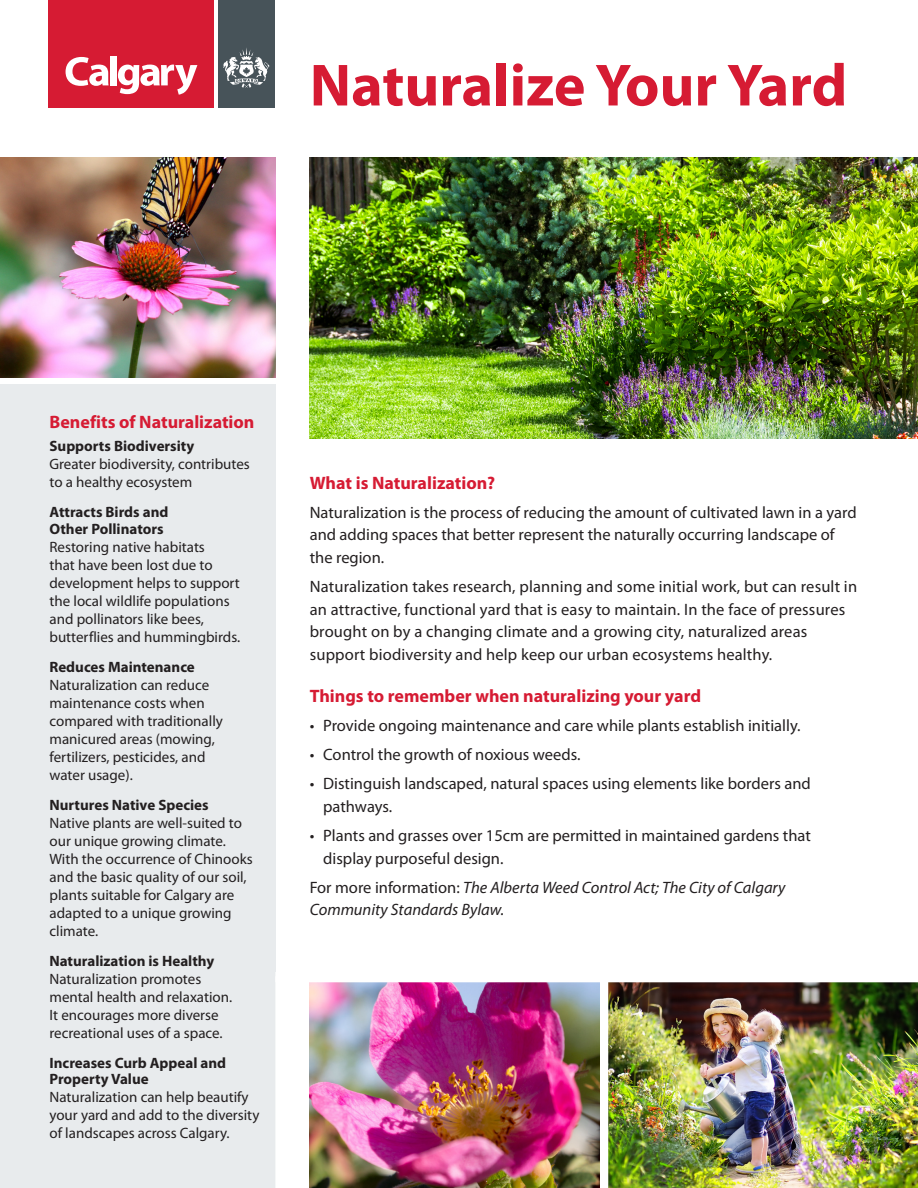
<style>
.page{position:relative;width:918px;height:1188px;background:#fff}
.page>*{position:absolute;margin:0;border:0;box-sizing:border-box;transform-origin:0 0}
.Subhead{font:700 60px "Myriad Pro";color:#d61b33}
.SUB_SUB_HEADE{font:700 18px "Myriad Pro";color:#d61b33}
.New_body{font:16.5px/22.5px "Myriad Pro";color:#231f20}
.New_body-2{font:italic 16.5px/22.5px "Myriad Pro";color:#231f20}
.SIDEBAR_TEXT{font:15px/18px "Myriad Pro";color:#231f20}
.BLK_SUBHEAD{font:700 15px/16.5px "Myriad Pro";color:#231f20}
.s1{font-style:normal}
</style>
<div class="page">
<div style="left:0;top:324px;width:275px;height:864px;background:#e8ebed"></div>
<img style="left:0;top:158px;width:275px;height:220px">
<img style="left:310px;top:158px;width:608px;height:280px">
<div style="left:49px;top:0;width:165px;height:107px;background:#d61b33"></div>
<div style="left:218px;top:0;width:56px;height:107px;background:#475359"></div>
<svg style="left:66px;top:57px;width:43px;height:29px"></svg>
<div style="left:110px;top:56px;width:7px;height:29px;background:#fff"></div>
<svg style="left:118px;top:65px;width:79px;height:30px"></svg>
<svg style="left:223px;top:48px;width:46px;height:40px"></svg>
<img style="left:608px;top:982px;width:310px;height:206px">
<img style="left:310px;top:982px;width:289px;height:206px">
<div style="left:0;top:378px;width:284px;height:6px;background:#fff"></div>
<p class="Subhead" style="left:310px;top:46px;width:539px">Naturalize Your Yard</p>
<p class="SUB_SUB_HEADE" style="left:50px;top:410px;width:207px">Benefits of Naturalization</p>
<p class="BLK_SUBHEAD" style="left:50px;top:438px;width:146px">Supports Biodiversity</p>
<p class="SIDEBAR_TEXT" style="left:50px;top:455px;width:202px">Greater biodiversity, contributes to a healthy ecosystem</p>
<p class="BLK_SUBHEAD" style="left:50px;top:504px;width:120px">Attracts Birds and<br>Other Pollinators</p>
<p class="SIDEBAR_TEXT" style="left:50px;top:538px;width:192px">Restoring native habitats<br>that have been lost due to development helps to support the local wildlife populations and pollinators like bees, butterflies and hummingbirds.</p>
<p class="BLK_SUBHEAD" style="left:50px;top:658px;width:147px">Reduces Maintenance</p>
<p class="SIDEBAR_TEXT" style="left:50px;top:676px;width:175px">Naturalization can reduce maintenance costs when compared with traditionally manicured areas (mowing, fertilizers, pesticides, and water usage).</p>
<p class="BLK_SUBHEAD" style="left:50px;top:796px;width:161px">Nurtures Native Species</p>
<p class="SIDEBAR_TEXT" style="left:50px;top:814px;width:205px">Native plants are well-suited to our unique growing climate.<br>With the occurrence of Chinooks and the basic quality of our soil, plants suitable for Calgary are adapted to a unique growing climate.</p>
<p class="BLK_SUBHEAD" style="left:50px;top:952px;width:166px">Naturalization is Healthy</p>
<p class="SIDEBAR_TEXT" style="left:50px;top:970px;width:184px">Naturalization promotes mental health and relaxation.<br>It encourages more diverse recreational uses of a space.</p>
<p class="BLK_SUBHEAD" style="left:50px;top:1054px;width:178px">Increases Curb Appeal and<br>Property Value</p>
<p class="SIDEBAR_TEXT" style="left:50px;top:1088px;width:211px">Naturalization can help beautify your yard and add to the diversity of landscapes across Calgary.</p>
<p class="SUB_SUB_HEADE" style="left:310px;top:471px;width:187px">What is Naturalization?</p>
<p class="New_body" style="left:310px;top:501px;width:549px">Naturalization is the process of reducing the amount of cultivated lawn in a yard and adding spaces that better represent the naturally occurring landscape of the region.</p>
<p class="New_body" style="left:310px;top:575px;width:549px">Naturalization takes research, planning and some initial work, but can result in an attractive, functional yard that is easy to maintain. In the face of pressures brought on by a changing climate and a growing city, naturalized areas support biodiversity and help keep our urban ecosystems healthy.</p>
<p class="SUB_SUB_HEADE" style="left:310px;top:684px;width:393px">Things to remember when naturalizing your yard</p>
<p class="New_body" style="left:310px;top:714px;width:492px">• Provide ongoing maintenance and care while plants establish initially.</p>
<p class="New_body" style="left:310px;top:743px;width:272px">• Control the growth of noxious weeds.</p>
<p class="New_body" style="left:323px;top:772px;width:489px;text-indent:-14px">• Distinguish landscaped, natural spaces using elements like borders and pathways.</p>
<p class="New_body" style="left:323px;top:824px;width:489px;text-indent:-14px">• Plants and grasses over 15cm are permitted in maintained gardens that display purposeful design.</p>
<p class="New_body-2" style="left:310px;top:876px;width:477px"><span class="s1">For more information:</span> The Alberta Weed Control Act; The City of Calgary<br>Community Standards Bylaw.</p>
</div>
